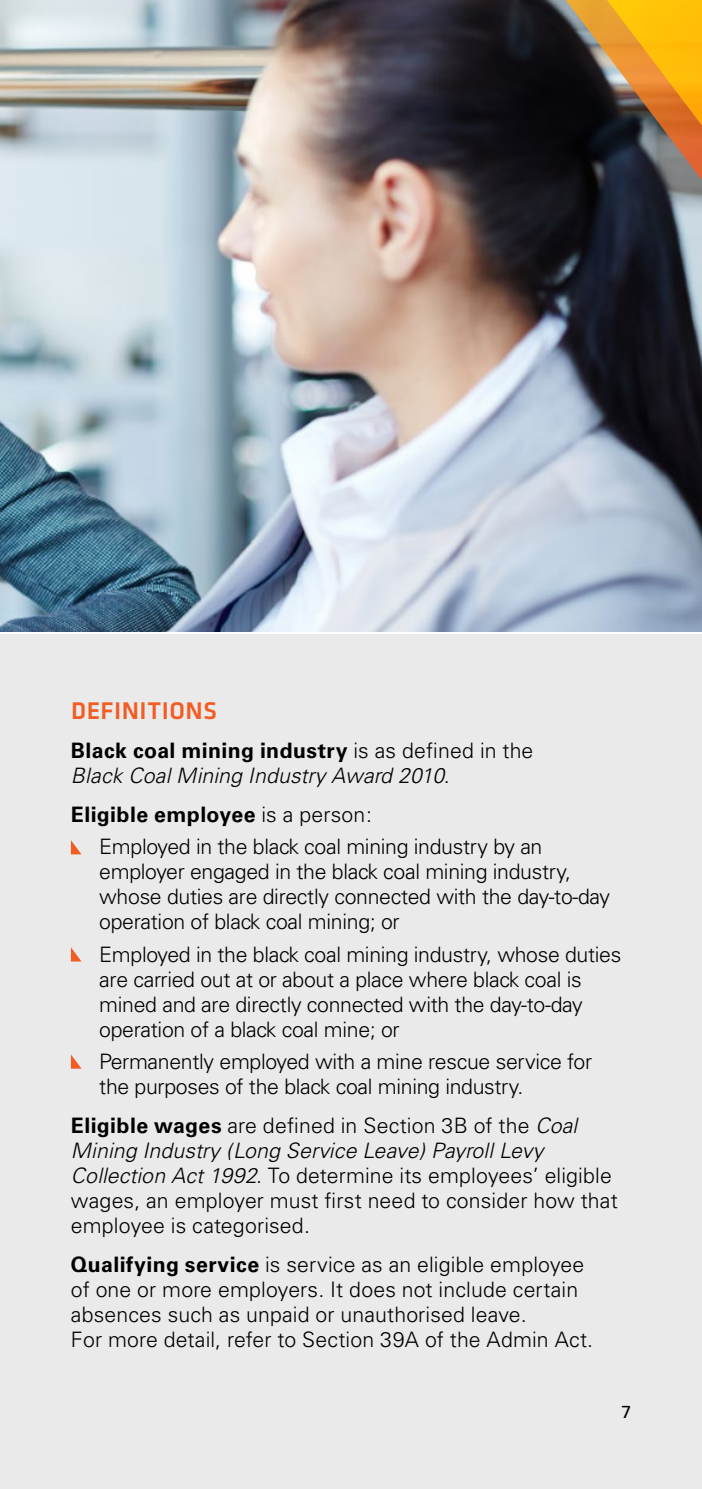
<style>
.page{position:relative;width:702px;height:1489px;background:#fff}
.page>*{position:absolute;margin:0;border:0;box-sizing:border-box;transform-origin:0 0}
.t1{font:500 25px "Klavika";letter-spacing:.02em;color:#f15d22}
.Bullets{font:300 21.25px/25px "Univers";letter-spacing:-.015em;color:#000}
.Bullets-2{font:300 21.25px/25px "Univers";letter-spacing:.005em;color:#000}
.t2{font:italic 300 21.25px/25px "Univers";letter-spacing:.005em;color:#000}
.t3{font:700 21.25px "Univers";letter-spacing:.02em;color:#000}
.t4{font:500 17.5px "Univers CE";color:#000}
.s1{font-weight:700;font-style:normal}
.s2{font-style:normal}
.s3{font-weight:300}
.s4{font-weight:700}
.s5{font-style:italic}
</style>
<div class="page">
<div style="left:0;top:634px;width:702px;height:854px;background:#eaeaeb"></div>
<img style="left:0;top:0;width:702px;height:631px">
<svg style="left:71px;top:840px;width:10px;height:14px"></svg>
<svg style="left:71px;top:947px;width:10px;height:14px"></svg>
<svg style="left:71px;top:1054px;width:10px;height:14px"></svg>
<svg style="left:549px;top:0;width:153px;height:208px;background:#795b2c"></svg>
<h1 class="t1" style="left:71px;top:697px;width:147px">DEFINITIONS</h1>
<p class="t2" style="left:71px;top:738px;width:464px"><span class="s1">Black coal mining industry</span> <span class="s2">is as defined in the<br></span>Black Coal Mining Industry Award 2010<span class="s2">.</span></p>
<p class="t3" style="left:71px;top:802px;width:302px">Eligible employee <span class="s3">is a person:</span></p>
<p class="Bullets" style="left:99px;top:834px;width:512px">Employed in the black coal mining industry by an employer engaged in the black coal mining industry, whose duties are directly connected with the day-to-day operation of black coal mining; or</p>
<p class="Bullets" style="left:99px;top:941px;width:523px">Employed in the black coal mining industry, whose duties are carried out at or about a place where black coal is mined and are directly connected with the day-to-day operation of a black coal mine; or</p>
<p class="Bullets" style="left:99px;top:1048px;width:494px">Permanently employed with a mine rescue service for the purposes of the black coal mining industry.</p>
<p class="Bullets-2" style="left:71px;top:1112px;width:548px"><span class="s4">Eligible wages</span> are defined in Section 3B of the <span class="s5">Coal Mining Industry (Long Service Leave) Payroll Levy Collection Act 1992</span>. To determine its employees’ eligible wages, an employer must first need to consider how that employee is categorised.</p>
<p class="Bullets-2" style="left:71px;top:1251px;width:523px"><span class="s4">Qualifying service</span> is service as an eligible employee of one or more employers. It does not include certain absences such as unpaid or unauthorised leave.<br>For more detail, refer to Section 39A of the Admin Act.</p>
<p class="t4" style="left:621px;top:1401px;width:11px">7</p>
</div>
